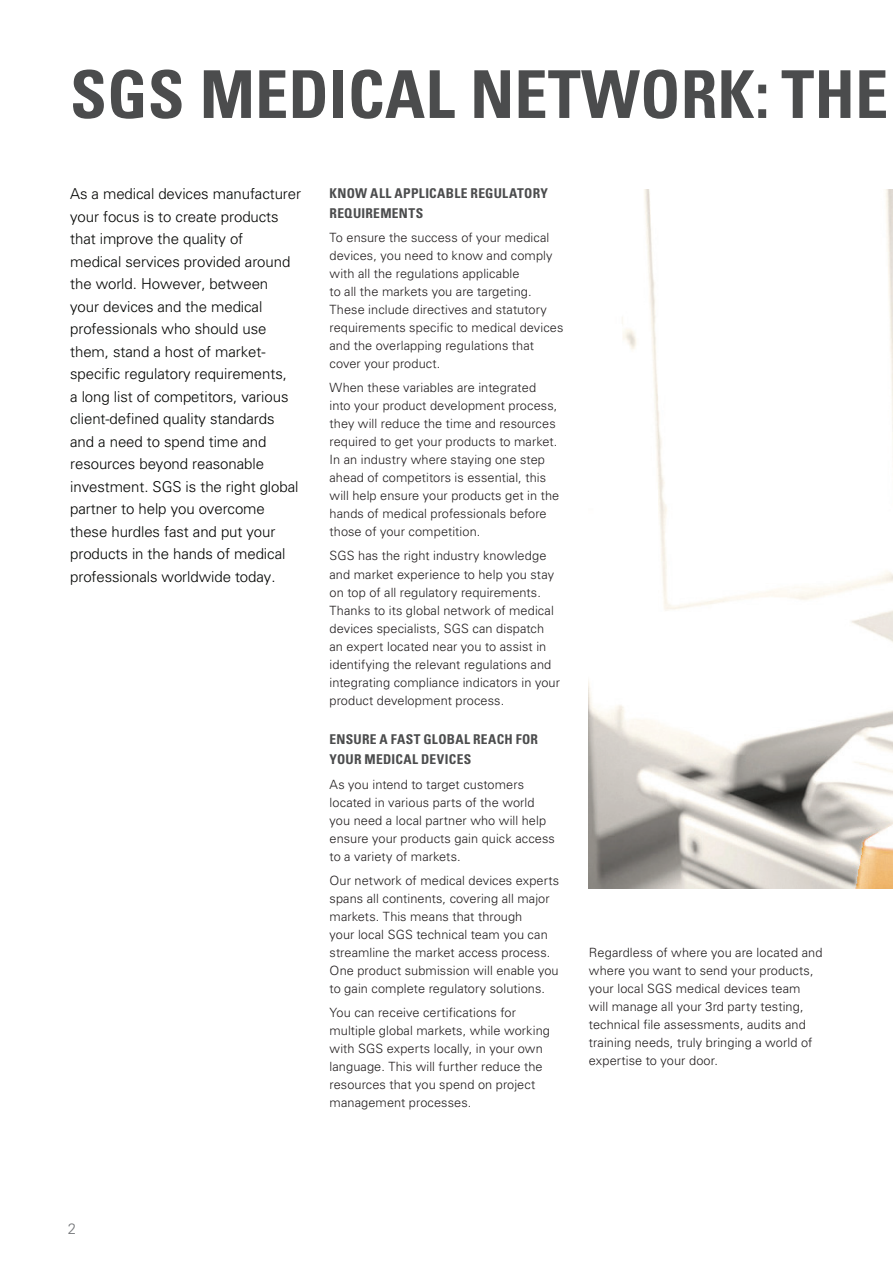
<style>
.page{position:relative;width:893px;height:1263px;background:#fff}
.page>*{position:absolute;margin:0;border:0;box-sizing:border-box;transform-origin:0 0}
.t1{font:700 condensed 66px "Univers LT Std";letter-spacing:.005em;color:#4b4c4d}
.t2{font:300 15px/22.5px "Univers";letter-spacing:-.005em;color:#040503}
.t3{font:300 15px "Univers";color:#76787b}
.t4{font:700 condensed 13.5px/20.2px "Univers LT Std";letter-spacing:.02em;color:#4b4c4d}
.t5{font:300 12.75px/18px "Univers";letter-spacing:.005em;color:#231f20}
</style>
<div class="page">
<img style="left:589px;top:189px;width:304px;height:699px">
<h1 class="t1" style="left:70px;top:54px;width:820px">SGS MEDICAL NETWORK: THE</h1>
<p class="t2" style="left:70px;top:183px;width:232px">As a medical devices manufacturer your focus is to create products that improve the quality of<br>medical services provided around the world. However, between<br>your devices and the medical professionals who should use them, stand a host of market&shy;specific regulatory requirements,<br>a long list of competitors, various client-defined quality standards and a need to spend time and resources beyond reasonable investment. SGS is the right global partner to help you overcome these hurdles fast and put your products in the hands of medical professionals worldwide today.</p>
<p class="t4" style="left:330px;top:183px;width:220px">KNOW ALL APPLICABLE REGULATORY<br>REQUIREMENTS</p>
<p class="t5" style="left:330px;top:229px;width:235px">To ensure the success of your medical devices, you need to know and comply with all the regulations applicable<br>to all the markets you are targeting.<br>These include directives and statutory requirements specific to medical devices and the overlapping regulations that cover your product.</p>
<p class="t5" style="left:330px;top:379px;width:231px">When these variables are integrated into your product development process, they will reduce the time and resources required to get your products to market.<br>In an industry where staying one step ahead of competitors is essential, this will help ensure your products get in the hands of medical professionals before those of your competition.</p>
<p class="t5" style="left:330px;top:547px;width:232px">SGS has the right industry knowledge and market experience to help you stay on top of all regulatory requirements.<br>Thanks to its global network of medical devices specialists, SGS can dispatch an expert located near you to assist in identifying the relevant regulations and integrating compliance indicators in your product development process.</p>
<p class="t4" style="left:330px;top:729px;width:210px">ENSURE A FAST GLOBAL REACH FOR<br>YOUR MEDICAL DEVICES</p>
<p class="t5" style="left:330px;top:776px;width:227px">As you intend to target customers located in various parts of the world you need a local partner who will help ensure your products gain quick access to a variety of markets.</p>
<p class="t5" style="left:330px;top:872px;width:231px">Our network of medical devices experts spans all continents, covering all major markets. This means that through<br>your local SGS technical team you can streamline the market access process.<br>One product submission will enable you to gain complete regulatory solutions.</p>
<p class="t5" style="left:330px;top:1004px;width:222px">You can receive certifications for multiple global markets, while working with SGS experts locally, in your own language. This will further reduce the resources that you spend on project management processes.</p>
<p class="t5" style="left:589px;top:943px;width:235px">Regardless of where you are located and where you want to send your products, your local SGS medical devices team will manage all your 3rd party testing, technical file assessments, audits and training needs, truly bringing a world of expertise to your door.</p>
<p class="t3" style="left:68px;top:1219px;width:10px">2</p>
</div>
